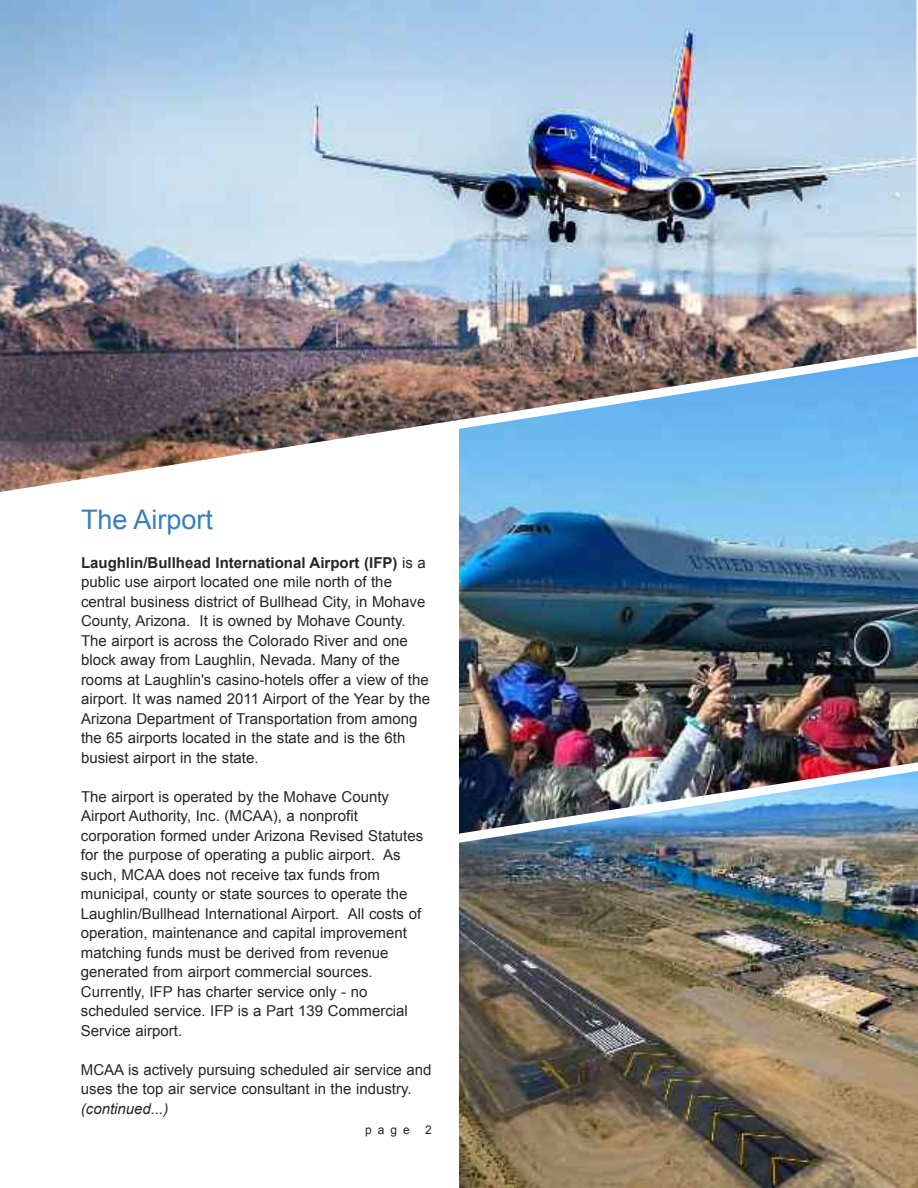
<style>
.page{position:relative;width:918px;height:1188px;background:#fff}
.page>*{position:absolute;margin:0;border:0;box-sizing:border-box;transform-origin:0 0}
.t1{font:27px "Arial";color:#397cc0}
.t2{font:15px/19.5px "Arial";color:#272627}
.t3{font:italic 15px "Arial";color:#272627}
.t4{font:12px "Arial";color:#272627}
.s1{font-weight:700}
</style>
<div class="page">
<img style="left:459px;top:357px;width:459px;height:414px">
<img style="left:459px;top:771px;width:459px;height:417px">
<img style="left:0;top:0;width:916px;height:492px">
<h1 class="t1" style="left:81px;top:504px;width:134px">The Airport</h1>
<p class="t2" style="left:81px;top:553px;width:351px"><span class="s1">Laughlin/Bullhead International Airport (IFP)</span> is a public use airport located one mile north of the central business district of Bullhead City, in Mohave County, Arizona. It is owned by Mohave County.<br>The airport is across the Colorado River and one block away from Laughlin, Nevada. Many of the rooms at Laughlin's casino-hotels offer a view of the airport. It was named 2011 Airport of the Year by the Arizona Department of Transportation from among the 65 airports located in the state and is the 6th busiest airport in the state.</p>
<p class="t2" style="left:81px;top:787px;width:344px">The airport is operated by the Mohave County Airport Authority, Inc. (MCAA), a nonprofit corporation formed under Arizona Revised Statutes for the purpose of operating a public airport. As such, MCAA does not receive tax funds from municipal, county or state sources to operate the Laughlin/Bullhead International Airport. All costs of operation, maintenance and capital improvement matching funds must be derived from revenue generated from airport commercial sources.<br>Currently, IFP has charter service only - no scheduled service. IFP is a Part 139 Commercial Service airport.</p>
<p class="t2" style="left:81px;top:1060px;width:352px">MCAA is actively pursuing scheduled air service and uses the top air service consultant in the industry.</p>
<p class="t3" style="left:81px;top:1100px;width:89px">(continued...)</p>
<p class="t4" style="left:365px;top:1123px;width:46px">page</p>
<p class="t4" style="left:425px;top:1123px;width:8px">2</p>
</div>
